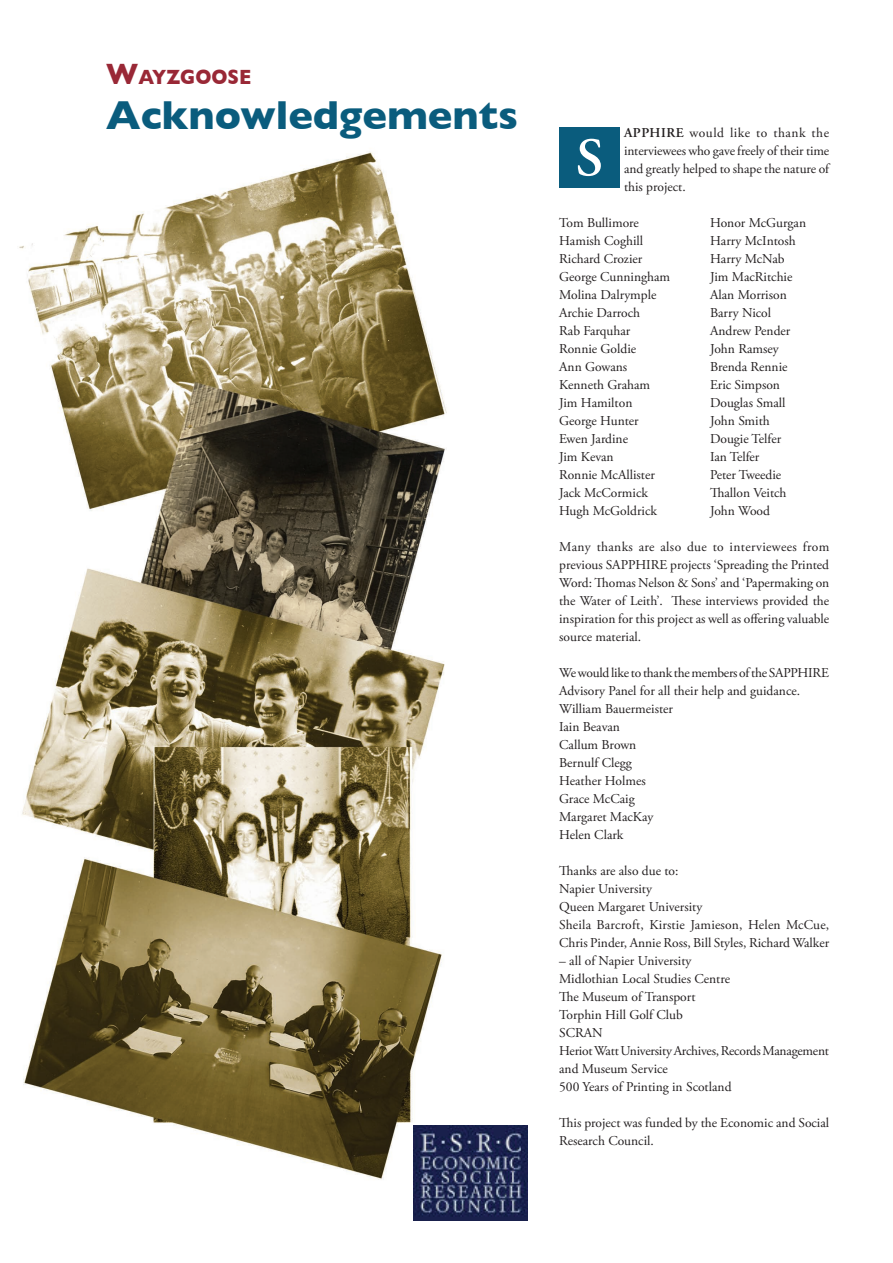
<style>
.page{position:relative;width:893px;height:1263px;background:#fff}
.page>*{position:absolute;margin:0;border:0;box-sizing:border-box;transform-origin:0 0}
.t1{font:600 54px "Adobe Garamond Pro";color:#fff}
.t2{font:700 41.25px "Gill Sans";color:#0a5c7d}
.t3{font:700 21px "Gill Sans";color:#992836;scale:.9 1}
.t4{font:13.5px/18px "Adobe Garamond Pro";color:#231f20}
.s1{font-size:30px}
.s2{font-weight:600}
</style>
<div class="page">
<img style="left:19px;top:152px;width:428px;height:1051px">
<img style="left:414px;top:1125px;width:113px;height:95px">
<div style="left:559px;top:128px;width:61px;height:60px;background:#0a5c7d"></div>
<h3 class="t3" style="left:106px;top:64px;width:163px"><span class="s1">W</span>ayzgoose</h3>
<h2 class="t2" style="left:106px;top:91px;width:413px">Acknowledgements</h2>
<p class="t4" style="left:624px;top:125px;width:207px;text-align:justify"><span class="s2">APPHIRE</span> would like to thank the interviewees who gave freely of their time and greatly helped to shape the nature of this project.</p>
<p class="t4" style="left:559px;top:215px;width:112px">Tom Bullimore<br>Hamish Coghill<br>Richard Crozier<br>George Cunningham<br>Molina Dalrymple<br>Archie Darroch<br>Rab Farquhar<br>Ronnie Goldie<br>Ann Gowans<br>Kenneth Graham<br>Jim Hamilton<br>George Hunter<br>Ewen Jardine<br>Jim Kevan<br>Ronnie McAllister<br>Jack McCormick<br>Hugh McGoldrick</p>
<p class="t4" style="left:559px;top:538px;width:272px;text-align:justify">Many thanks are also due to interviewees from previous SAPPHIRE projects ‘Spreading the Printed Word: Thomas Nelson &amp; Sons’ and ‘Papermaking on the Water of Leith’. These interviews provided the inspiration for this project as well as offering valuable source material.</p>
<p class="t4" style="left:559px;top:664px;width:271px">We would like to thank the members of the SAPPHIRE<br>Advisory Panel for all their help and guidance.<br>William Bauermeister<br>Iain Beavan<br>Callum Brown<br>Bernulf Clegg<br>Heather Holmes<br>Grace McCaig<br>Margaret MacKay<br>Helen Clark</p>
<p class="t4" style="left:559px;top:862px;width:272px">Thanks are also due to:<br>Napier University<br>Queen Margaret University<br>Sheila Barcroft, Kirstie Jamieson, Helen McCue, Chris Pinder, Annie Ross, Bill Styles, Richard Walker</p>
<p class="t4" style="left:559px;top:952px;width:271px">– all of Napier University<br>Midlothian Local Studies Centre<br>The Museum of Transport<br>Torphin Hill Golf Club<br>SCRAN<br>Heriot Watt University Archives, Records Management and Museum Service<br>500 Years of Printing in Scotland</p>
<p class="t4" style="left:559px;top:1114px;width:272px">This project was funded by the Economic and Social<br>Research Council.</p>
<h1 class="t1" style="left:576px;top:127px;width:29px">S</h1>
<p class="t4" style="left:710px;top:214px;width:97px">Honor McGurgan<br>Harry McIntosh<br>Harry McNab<br>Jim MacRitchie<br>Alan Morrison<br>Barry Nicol<br>Andrew Pender<br>John Ramsey<br>Brenda Rennie<br>Eric Simpson<br>Douglas Small<br>John Smith<br>Dougie Telfer<br>Ian Telfer<br>Peter Tweedie<br>Thallon Veitch<br>John Wood</p>
</div>
